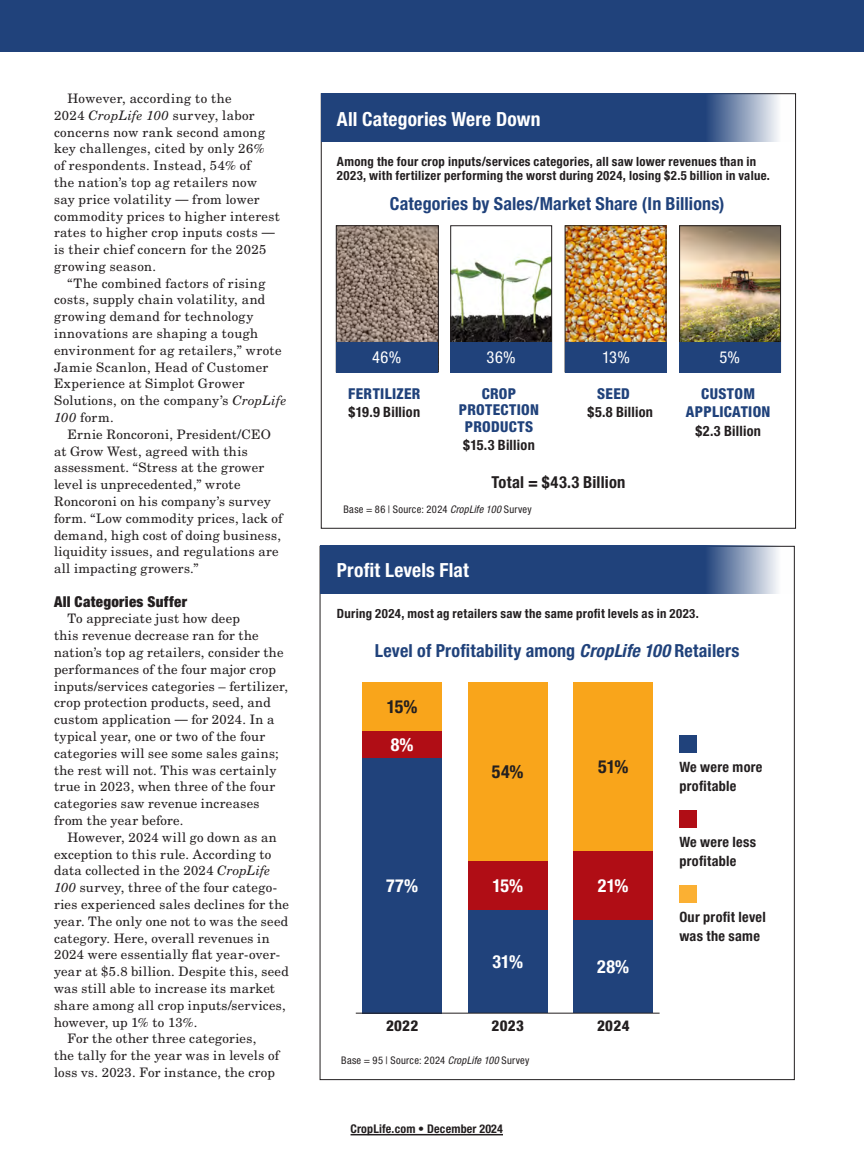
<style>
.page{position:relative;width:864px;height:1161px;background:#fff}
.page>*{position:absolute;margin:0;border:0;box-sizing:border-box;transform-origin:0 0}
.chart_title{font:700 condensed 19.5px "Helvetica Neue LT Std";letter-spacing:.01em;color:#fff}
.chart_blurb{font:700 condensed 18px "Helvetica Neue LT Std";letter-spacing:.01em;color:#20427b}
.chart_bodycopy{font:700 condensed 18px "Helvetica Neue LT Std";letter-spacing:.01em;color:#fff}
.chart_bodycopy-2{font:700 condensed 18px "Helvetica Neue LT Std";color:#231f20}
.chart_bodycopy-3{font:700 condensed 16.5px "Helvetica Neue LT Std";letter-spacing:.01em;color:#231f20}
.chart_bodycopy-4{font:condensed 16.5px "Helvetica Neue LT Std";color:#fff}
.chart_bodycopy-5{font:800 condensed 15px/16.5px "Helvetica Neue LT Std";letter-spacing:.025em;color:#20427b;text-align:center}
.subhead{font:900 condensed 15px "Helvetica Neue LT Std";letter-spacing:.02em;color:#231f20}
.chart_bodycopy-6{font:800 condensed 15px "Helvetica Neue LT Std";letter-spacing:.025em;color:#231f20}
.chart_bodycopy-7{font:700 condensed 14.25px/18.8px "Helvetica Neue LT Std";letter-spacing:.02em;color:#231f20}
.bodycopy{font:13.05px/16.8px "New Century Schlbk LT Std";letter-spacing:.025em;color:#231f20}
.chart_blurb-2{font:700 condensed 12.75px/13.5px "Helvetica Neue LT Std";letter-spacing:.025em;color:#231f20}
.t1{font:700 condensed 12px "Helvetica Neue LT Std";letter-spacing:.015em;color:#231f20}
.chart_source{font:condensed 10.5px "Helvetica Neue LT Std";letter-spacing:.03em;color:#231f20}
.s1{font-style:italic}
.s2{font-family:"Helvetica Neue LT Std";font-stretch:condensed}
</style>
<div class="page">
<div style="left:0;top:0;width:864px;height:52px;background:#20427b"></div>
<svg style="left:321px;top:93px;width:473px;height:49px;background:#375588"></svg>
<svg style="left:320px;top:545px;width:474px;height:48px;background:#375588"></svg>
<div style="left:679px;top:736px;width:18px;height:17px;background:#20427b"></div>
<div style="left:679px;top:811px;width:18px;height:17px;background:#b00d15"></div>
<div style="left:679px;top:886px;width:18px;height:17px;background:#fbb033"></div>
<div style="left:362px;top:682px;width:80px;height:50px;background:#f9a51b"></div>
<div style="left:362px;top:732px;width:80px;height:26px;background:#b00d15"></div>
<div style="left:362px;top:758px;width:80px;height:255px;background:#20427b"></div>
<div style="left:468px;top:682px;width:80px;height:179px;background:#f9a51b"></div>
<div style="left:468px;top:861px;width:80px;height:50px;background:#b00d15"></div>
<div style="left:468px;top:910px;width:80px;height:103px;background:#20427b"></div>
<div style="left:573px;top:682px;width:80px;height:169px;background:#f9a51b"></div>
<div style="left:573px;top:851px;width:80px;height:69px;background:#b00d15"></div>
<div style="left:573px;top:920px;width:80px;height:93px;background:#20427b"></div>
<hr style="left:356px;top:1013px;width:304px;height:1px;background:#231f20">
<img style="left:338px;top:228px;width:99px;height:114px">
<div style="left:336px;top:226px;width:103px;height:146px;border:1px solid #231f20"></div>
<img style="left:453px;top:254px;width:97px;height:88px">
<div style="left:451px;top:226px;width:101px;height:146px;border:1px solid #231f20"></div>
<img style="left:567px;top:228px;width:97px;height:114px">
<img style="left:681px;top:228px;width:98px;height:114px">
<div style="left:679px;top:226px;width:102px;height:146px;border:1px solid #231f20"></div>
<div style="left:336px;top:342px;width:101px;height:30px;background:#20427b"></div>
<div style="left:451px;top:342px;width:101px;height:30px;background:#20427b"></div>
<div style="left:565px;top:342px;width:102px;height:30px;background:#20427b"></div>
<div style="left:679px;top:342px;width:102px;height:30px;background:#20427b"></div>
<hr style="left:351px;top:1134px;width:152px;height:1px;background:#231f20">
<p class="bodycopy" style="left:54px;top:90px;width:228px;text-indent:13px">However, according to the<br>2024 <span class="s1">CropLife 100</span> survey, labor concerns now rank second among key challenges, cited by only 26%<br>of respondents. Instead, 54% of<br>the nation’s top ag retailers now say price volatility <span class="s2">—</span> from lower commodity prices to higher interest rates to higher crop inputs costs <span class="s2">— </span>is their chief concern for the 2025 growing season.</p>
<p class="bodycopy" style="left:54px;top:275px;width:234px;text-indent:13px">“The combined factors of rising costs, supply chain volatility, and growing demand for technology innovations are shaping a tough environment for ag retailers,” wrote<br>Jamie Scanlon, Head of Customer<br>Experience at Simplot Grower<br>Solutions, on the company’s <span class="s1">CropLife<br>100</span> form.</p>
<p class="bodycopy" style="left:54px;top:426px;width:230px;text-indent:13px">Ernie Roncoroni, President/CEO at Grow West, agreed with this assessment. “Stress at the grower level is unprecedented,” wrote Roncoroni on his company’s survey form. “Low commodity prices, lack of demand, high cost of doing business, liquidity issues, and regulations are all impacting growers.”</p>
<p class="subhead" style="left:54px;top:592px;width:135px">All Categories Suffer</p>
<p class="bodycopy" style="left:54px;top:610px;width:236px;text-indent:13px">To appreciate just how deep<br>this revenue decrease ran for the nation’s top ag retailers, consider the performances of the four major crop inputs/services categories – fertilizer, crop protection products, seed, and custom application <span class="s2">—</span> for 2024. In a typical year, one or two of the four categories will see some sales gains; the rest will not. This was certainly true in 2023, when three of the four categories saw revenue increases from the year before.</p>
<p class="bodycopy" style="left:54px;top:829px;width:236px;text-indent:13px">However, 2024 will go down as an exception to this rule. According to data collected in the 2024 <span class="s1">CropLife 100</span> survey, three of the four catego&shy;ries experienced sales declines for the year. The only one not to was the seed category. Here, overall revenues in 2024 were essentially flat year-over&shy;year at $5.8 billion. Despite this, seed was still able to increase its market share among all crop inputs/services, however, up 1% to 13%.</p>
<p class="bodycopy" style="left:54px;top:1030px;width:227px;text-indent:13px">For the other three categories, the tally for the year was in levels of loss vs. 2023. For instance, the crop</p>
<p class="chart_title" style="left:337px;top:107px;width:205px">All Categories Were Down</p>
<p class="chart_blurb-2" style="left:337px;top:155px;width:434px">Among the four crop inputs/services categories, all saw lower revenues than in<br>2023, with fertilizer performing the worst during 2024, losing $2.5 billion in value.</p>
<p class="chart_blurb" style="left:390px;top:192px;width:336px">Categories by Sales/Market Share (In Billions)</p>
<p class="chart_bodycopy-4" style="left:372px;top:348px;width:31px">46%</p>
<p class="chart_bodycopy-4" style="left:487px;top:348px;width:31px">36%</p>
<p class="chart_bodycopy-4" style="left:602px;top:348px;width:29px">13%</p>
<p class="chart_bodycopy-4" style="left:720px;top:348px;width:22px">5%</p>
<p class="chart_bodycopy-5" style="left:348px;top:385px;width:74px">FERTILIZER</p>
<p class="chart_bodycopy-7" style="left:349px;top:403px;width:73px">$19.9 Billion</p>
<p class="chart_bodycopy-5" style="left:459px;top:385px;width:82px">CROP<br>PROTECTION</p>
<p class="chart_bodycopy-5" style="left:465px;top:418px;width:70px">PRODUCTS</p>
<p class="chart_bodycopy-7" style="left:463px;top:436px;width:73px">$15.3 Billion</p>
<p class="chart_bodycopy-5" style="left:597px;top:385px;width:34px">SEED</p>
<p class="chart_bodycopy-7" style="left:588px;top:403px;width:67px">$5.8 Billion</p>
<p class="chart_bodycopy-3" style="left:491px;top:472px;width:135px">Total = $43.3 Billion</p>
<p class="chart_source" style="left:343px;top:503px;width:190px">Base = 86 | Source: 2024 <span class="s1">CropLife 100</span> Survey</p>
<p class="chart_bodycopy-5" style="left:686px;top:384px;width:86px;line-height:18.8px">CUSTOM<br>APPLICATION</p>
<p class="chart_bodycopy-7" style="left:695px;top:422px;width:67px">$2.3 Billion</p>
<p class="chart_title" style="left:337px;top:558px;width:133px">Profit Levels Flat</p>
<p class="chart_blurb-2" style="left:337px;top:606px;width:363px">During 2024, most ag retailers saw the same profit levels as in 2023.</p>
<p class="chart_blurb" style="left:375px;top:639px;width:366px">Level of Profitability among <span class="s1">CropLife 100</span> Retailers</p>
<p class="chart_bodycopy-2" style="left:387px;top:696px;width:32px">15%</p>
<p class="chart_bodycopy" style="left:391px;top:734px;width:24px">8%</p>
<p class="chart_bodycopy" style="left:386px;top:875px;width:34px">77%</p>
<p class="chart_bodycopy-6" style="left:386px;top:1016px;width:34px">2022</p>
<p class="chart_bodycopy-2" style="left:492px;top:761px;width:33px">54%</p>
<p class="chart_bodycopy" style="left:492px;top:875px;width:32px">15%</p>
<p class="chart_bodycopy" style="left:492px;top:951px;width:32px">31%</p>
<p class="chart_bodycopy-6" style="left:492px;top:1016px;width:34px">2023</p>
<p class="chart_source" style="left:341px;top:1055px;width:190px">Base = 95 | Source: 2024 <span class="s1">CropLife 100</span> Survey</p>
<p class="t1" style="left:351px;top:1121px;width:154px">CropLife.com • December 2024</p>
<p class="chart_bodycopy-2" style="left:598px;top:756px;width:32px">51%</p>
<p class="chart_bodycopy" style="left:598px;top:875px;width:32px">21%</p>
<p class="chart_bodycopy" style="left:597px;top:956px;width:34px">28%</p>
<p class="chart_bodycopy-6" style="left:597px;top:1016px;width:34px">2024</p>
<p class="chart_bodycopy-7" style="left:679px;top:757px;width:85px">We were more profitable</p>
<p class="chart_bodycopy-7" style="left:679px;top:832px;width:78px">We were less profitable</p>
<p class="chart_bodycopy-7" style="left:679px;top:907px;width:88px">Our profit level was the same</p>
</div>
